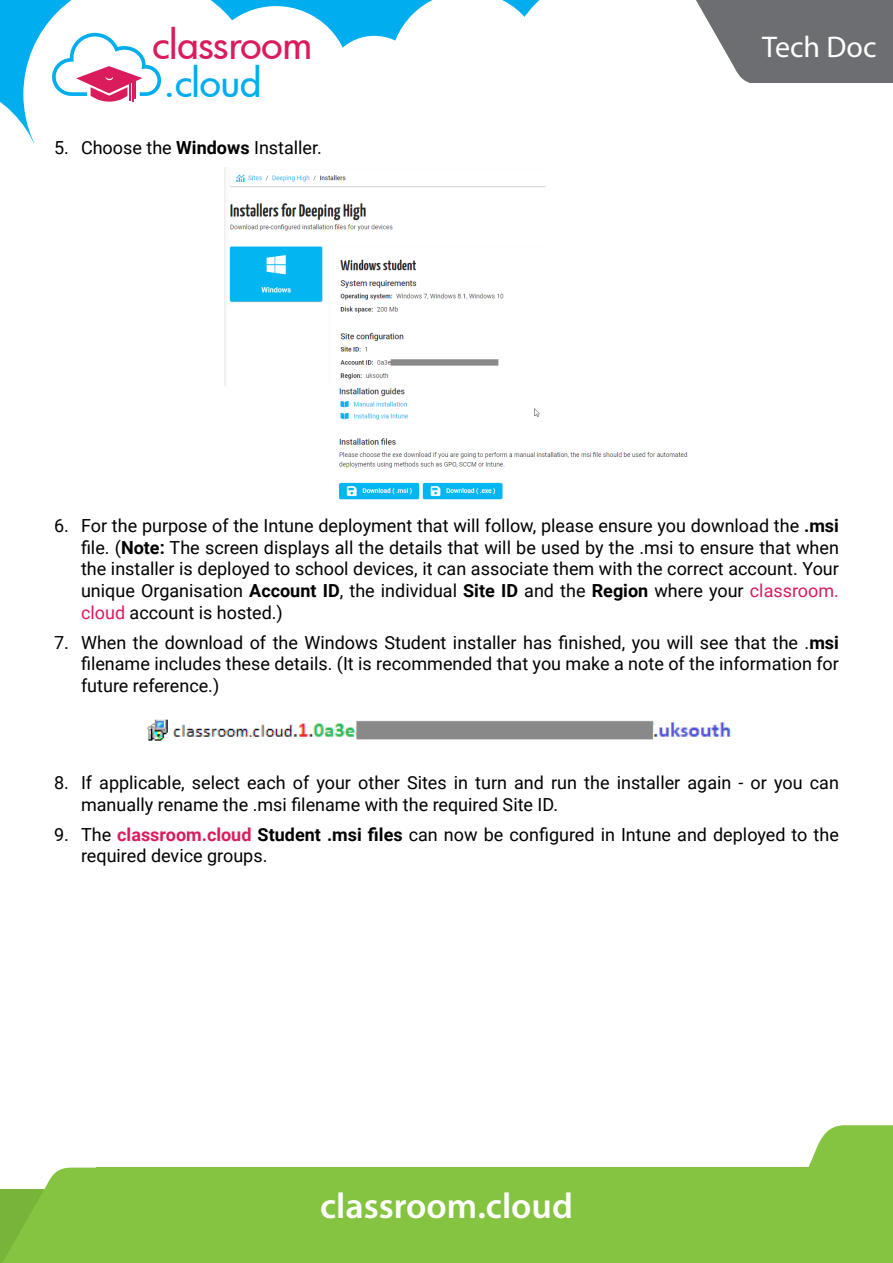
<style>
.page{position:relative;width:893px;height:1263px;background:#fff}
.page>*{position:absolute;margin:0;border:0;box-sizing:border-box;transform-origin:0 0}
.t1{font:38.85px "Futura Md";letter-spacing:-.005em;color:#da1c5c}
.t2{font:38.85px "Futura Md";letter-spacing:-.01em;color:#00aeef}
.t3{font:600 36px "Myriad Pro";color:#fff}
.t4{font:30px "Myriad Pro";color:#fff}
.t5{font:18px/21.6px "Roboto";color:#000;text-align:justify}
.s1{font-weight:700}
.s2{color:#da1c5c}
.s3{font-weight:700;color:#da1c5c}
</style>
<div class="page">
<div style="left:0;top:0;width:893px;height:234px;background:#00aeef"></div>
<div style="left:202px;top:6px;width:148px;height:147px;background:#fff;border-radius:50%"></div>
<div style="left:326px;top:36px;width:97px;height:96px;background:#fff;border-radius:50%"></div>
<svg style="left:390px;top:0;width:111px;height:83px"></svg>
<div style="left:501px;top:0;width:166px;height:83px;background:#fff"></div>
<svg style="left:24px;top:0;width:235px;height:83px;fill:#fff"></svg>
<svg style="left:667px;top:0;width:226px;height:83px;background:#8f9092"></svg>
<svg style="left:0;top:80px;width:44px;height:154px;background:#d6f2fc"></svg>
<svg style="left:0;top:1167px;width:96px;height:96px;background:#92c858"></svg>
<svg style="left:808px;top:1125px;width:85px;height:42px;background:#95cb5a"></svg>
<div style="left:96px;top:1167px;width:797px;height:96px;background:#85c441"></div>
<div style="left:34px;top:83px;width:859px;height:216px;background:#fff"></div>
<svg style="left:52px;top:33px;width:109px;height:69px"></svg>
<img style="left:147px;top:719px;width:584px;height:22px">
<img style="left:224px;top:168px;width:464px;height:332px">
<h1 class="t1" style="left:153px;top:18px;width:161px">classroom</h1>
<h1 class="t2" style="left:164px;top:56px;width:100px">.cloud</h1>
<p class="t5" style="left:54px;top:136px;width:269px">5. Choose the <span class="s1">Windows</span> Installer.</p>
<h3 class="t4" style="left:762px;top:29px;width:116px">Tech Doc</h3>
<p class="t5" style="left:81px;top:514px;width:759px;text-indent:-27px">6. For the purpose of the Intune deployment that will follow, please ensure you download the <span class="s1">.msi </span>file. (<span class="s1">Note:</span> The screen displays all the details that will be used by the .msi to ensure that when the installer is deployed to school devices, it can associate them with the correct account. Your unique Organisation <span class="s1">Account ID</span>, the individual <span class="s1">Site ID</span> and the <span class="s1">Region</span> where your <span class="s2">classroom. cloud</span> account is hosted.)</p>
<p class="t5" style="left:81px;top:631px;width:759px;text-indent:-27px">7. When the download of the Windows Student installer has finished, you will see that the .<span class="s1">msi </span>filename includes these details. (It is recommended that you make a note of the information for future reference.)</p>
<p class="t5" style="left:81px;top:771px;width:759px;text-indent:-27px">8. If applicable, select each of your other Sites in turn and run the installer again - or you can manually rename the .msi filename with the required Site ID.</p>
<p class="t5" style="left:81px;top:823px;width:759px;text-indent:-27px">9. The <span class="s3">classroom.cloud</span> <span class="s1">Student .msi files</span> can now be configured in Intune and deployed to the required device groups.</p>
<h2 class="t3" style="left:320px;top:1183px;width:254px">classroom.cloud</h2>
</div>
